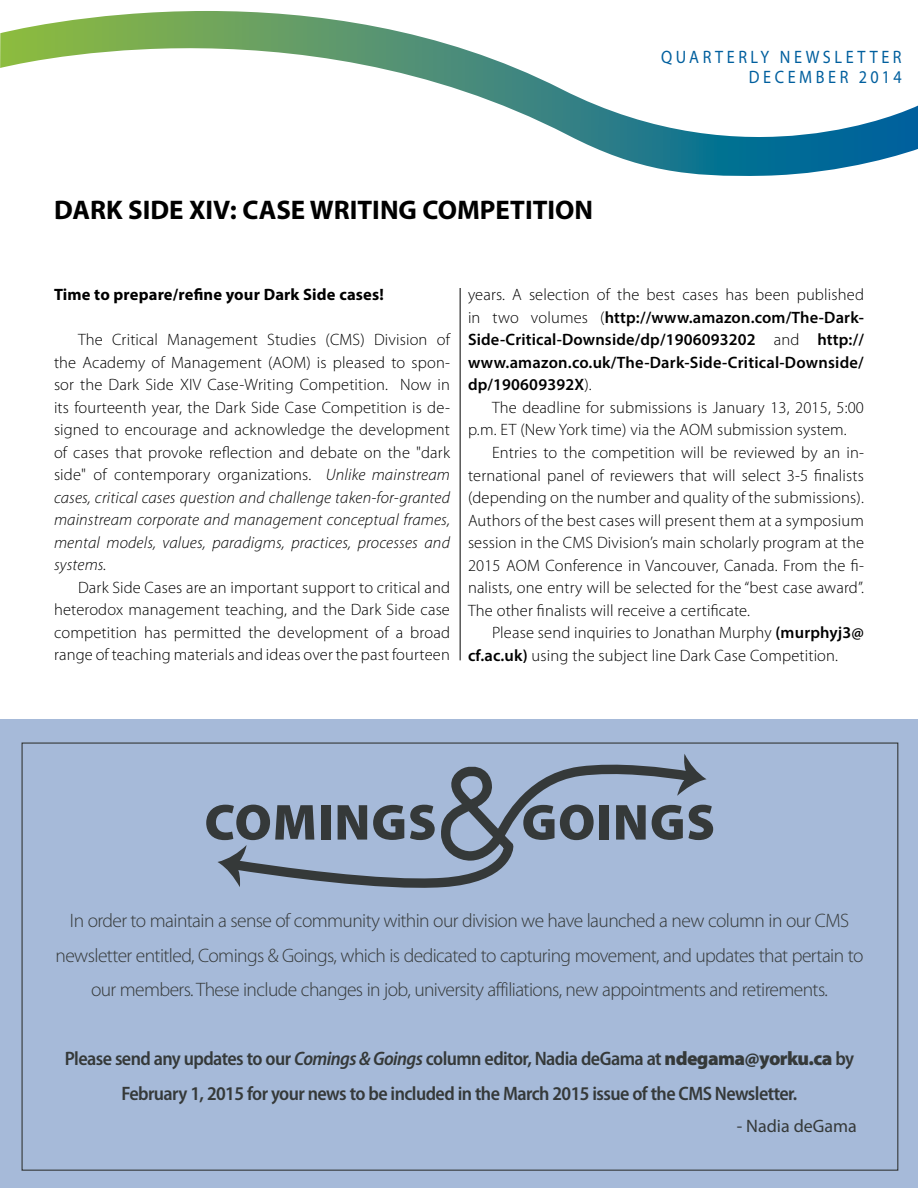
<style>
.page{position:relative;width:918px;height:1188px;background:#fff}
.page>*{position:absolute;margin:0;border:0;box-sizing:border-box;transform-origin:0 0}
.t1{font:900 51px "Myriad Pro";letter-spacing:.02em;color:#353939}
.t2{font:700 27px "Myriad Pro";color:#000}
.t3{font:300 19.5px/34.5px "Myriad Pro";letter-spacing:-.03em;color:#353939;text-align:center}
.t4{font:600 semi-condensed 19.5px/34.5px "Myriad Pro";letter-spacing:-.03em;color:#353939;text-align:center}
.t5{font:18px/19.5px "Myriad Pro";letter-spacing:.22em;color:#005f9e;text-align:right;scale:.9 1}
.t6{font:18px "Myriad Pro";color:#353939}
.t7{font:300 16.5px/22.5px "Myriad Pro";letter-spacing:.01em;color:#000;text-align:justify}
.t8{font:600 16.5px/22.5px "Myriad Pro";letter-spacing:.015em;color:#000;text-align:justify}
.t9{font:700 16.5px "Myriad Pro";letter-spacing:.01em;color:#000}
.s1{font-style:italic}
.s2{font-weight:300}
.s3{font-weight:600}
.s4{font-weight:900;font-stretch:normal}
</style>
<div class="page">
<div style="left:0;top:719px;width:918px;height:469px;background:#a6bad9"></div>
<svg style="left:0;top:11px;width:918px;height:165px"></svg>
<hr style="left:460px;top:288px;width:1px;height:372px;background:#000">
<svg style="left:247px;top:764px;width:430px;height:123px"></svg>
<svg style="left:217px;top:845px;width:30px;height:42px"></svg>
<svg style="left:677px;top:754px;width:30px;height:42px"></svg>
<h2 class="t2" style="left:54px;top:192px;width:18px">DARK</h2>
<h2 class="t2" style="left:128px;top:192px;width:15px">SIDE</h2>
<h2 class="t2" style="left:189px;top:192px;width:70px">XIV: CASE</h2>
<h2 class="t2" style="left:310px;top:192px;width:15px">WRITI</h2>
<h2 class="t2" style="left:380px;top:192px;width:59px">NG COMPETITIO</h2>
<h2 class="t2" style="left:575px;top:192px;width:20px">N</h2>
<p class="t5" style="left:661px;top:47px;width:269px">QUARTERLY NEWSLETTER<br>DECEMBER 2014</p>
<p class="t9" style="left:54px;top:284px;width:331px">Time to prepare/refine your Dark Side cases!</p>
<p class="t7" style="left:54px;top:328px;width:398px;text-indent:24px">The Critical Management Studies (CMS) Division of the Academy of Management (AOM) is pleased to spon&shy;sor the Dark Side XIV Case-Writing Competition. Now in its fourteenth year, the Dark Side Case Competition is de&shy;signed to encourage and acknowledge the development of cases that provoke reflection and debate on the "dark side" of contemporary organizations. <span class="s1">Unlike mainstream cases, critical cases question and challenge taken-for-granted mainstream corporate and management conceptual frames, mental models, values, paradigms, practices, processes and systems.</span></p>
<p class="t7" style="left:54px;top:576px;width:398px;text-indent:24px">Dark Side Cases are an important support to critical and heterodox management teaching, and the Dark Side case competition has permitted the development of a broad range of teaching materials and ideas over the past fourteen</p>
<p class="t8" style="left:468px;top:283px;width:398px"><span class="s2">years. A selection of the best cases has been published in two volumes (</span>http://www.amazon.com/The-Dark-Side-Critical-Downside/dp/1906093202 <span class="s2">and</span> http:// www.amazon.co.uk/The-Dark-Side-Critical-Downside/ dp/190609392X<span class="s2">).</span></p>
<p class="t7" style="left:468px;top:396px;width:398px;text-indent:24px">The deadline for submissions is January 13, 2015, 5:00 p.m. ET (New York time) via the AOM submission system.</p>
<p class="t7" style="left:468px;top:441px;width:398px;text-indent:24px">Entries to the competition will be reviewed by an in&shy;ternational panel of reviewers that will select 3-5 finalists (depending on the number and quality of the submissions).<br>Authors of the best cases will present them at a symposium session in the CMS Division’s main scholarly program at the 2015 AOM Conference in Vancouver, Canada. From the fi&shy;nalists, one entry will be selected for the “best case award”.<br>The other finalists will receive a certificate.</p>
<p class="t7" style="left:468px;top:621px;width:398px;text-indent:24px">Please send inquiries to Jonathan Murphy <span class="s3">(murphyj3@ cf.ac.uk)</span> using the subject line Dark Case Competition.</p>
<h1 class="t1" style="left:205px;top:788px;width:234px">COMINGS</h1>
<h1 class="t1" style="left:522px;top:788px;width:195px">GOINGS</h1>
<p class="t3" style="left:55px;top:904px;width:810px">In order to maintain a sense of community within our division we have launched a new column in our CMS newsletter entitled, Comings &amp; Goings, which is dedicated to capturing movement, and updates that pertain to our members. These include changes in job, university affiliations, new appointments and retirements.</p>
<p class="t4" style="left:65px;top:1041px;width:791px">Please send any updates to our <span class="s1">Comings &amp; Goings</span> column editor, Nadia deGama at <span class="s4">ndegama@yorku.ca</span> by<br>February 1, 2015 for your news to be included in the March 2015 issue of the CMS Newsletter.</p>
<p class="t6" style="left:737px;top:1115px;width:122px">- Nadia deGama</p>
</div>
